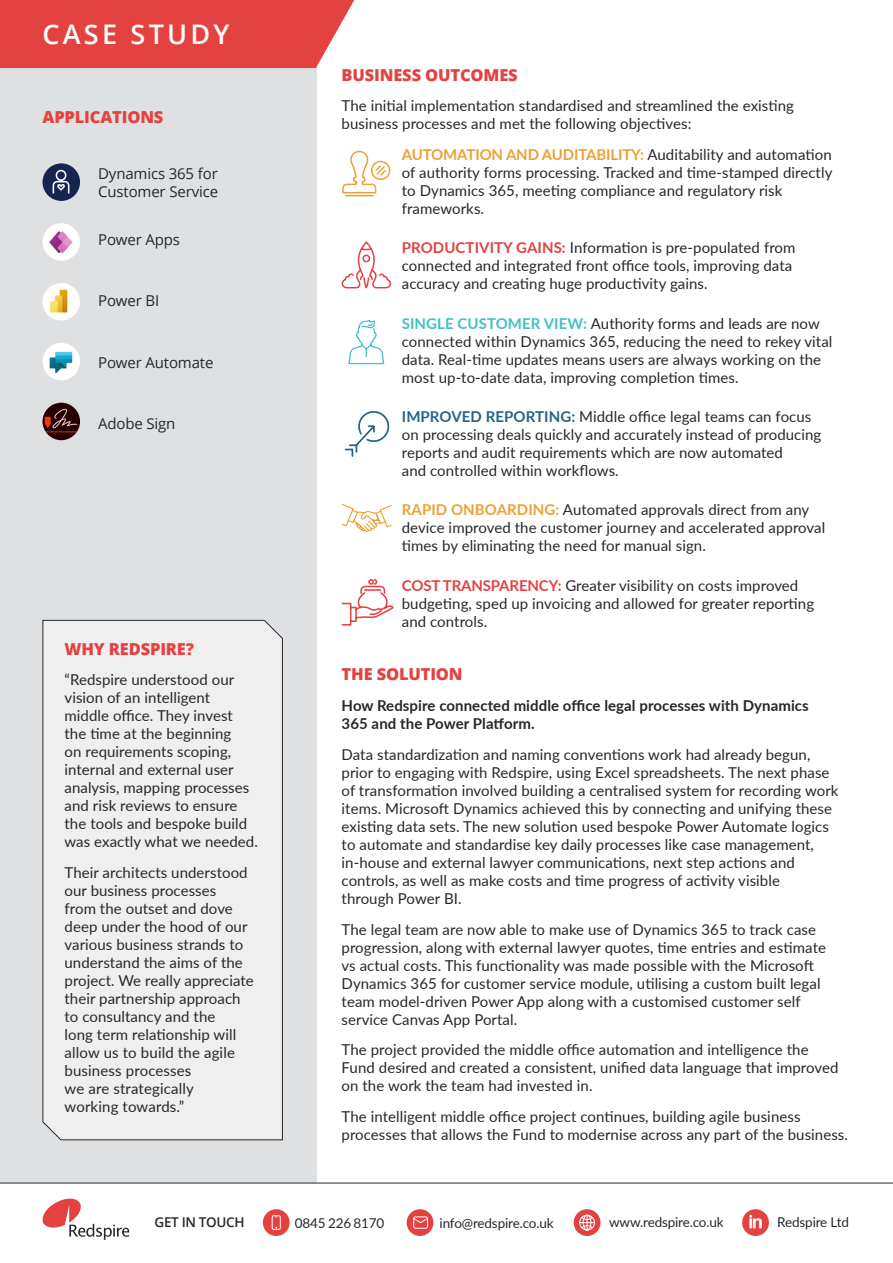
<style>
.page{position:relative;width:893px;height:1263px;background:#fff}
.page>*{position:absolute;margin:0;border:0;box-sizing:border-box;transform-origin:0 0}
.HEADLINE{font:600 27px "Open Sans";letter-spacing:.12em;color:#fff}
.Paragraph_Style_1{font:800 16.5px "Open Sans";letter-spacing:-.01em;color:#e44241}
.HEADLINE-2{font:800 16.5px "Open Sans";letter-spacing:-.01em;color:#e44241}
.Paragraph_Style_1-2{font:15px/18px "Lato";letter-spacing:.005em;color:#24282c}
.Paragraph_Style_1-3{font:700 15px/18px "Lato";letter-spacing:.005em;color:#24282c}
.HEADLINE-3{font:15px/18px "Open Sans";letter-spacing:-.01em;color:#24282c}
.Paragraph_Style_1-4{font:13.5px "Lato";letter-spacing:-.01em;color:#24282c}
.Paragraph_Style_1-5{font:600 13.5px "Open Sans";letter-spacing:-.025em;color:#24282c}
.s1{font-weight:700;color:#eda136}
.s2{font-weight:700;color:#e44241}
.s3{font-weight:700;color:#41c1c2}
.s4{font-weight:700;color:#256487}
</style>
<div class="page">
<div style="left:0;top:24px;width:316px;height:1159px;background:#dfe0e1"></div>
<svg style="left:0;top:1183px;width:893px;height:54px"></svg>
<div style="left:0;top:0;width:354px;height:68px;background:#e44241"></div>
<div style="left:742px;top:1209px;width:27px;height:27px;background:#e44241;border-radius:50%"></div>
<img style="left:43px;top:223px;width:37px;height:38px;border-radius:19px">
<img style="left:43px;top:283px;width:37px;height:38px;border-radius:19px">
<img style="left:43px;top:163px;width:37px;height:38px;border-radius:19px">
<svg style="left:749px;top:1215px;width:13px;height:13px"></svg>
<svg style="left:40px;top:1197px;width:89px;height:43px"></svg>
<div style="left:407px;top:1209px;width:26px;height:27px;background:#e44241;border-radius:50%"></div>
<svg style="left:413px;top:1216px;width:15px;height:13px"></svg>
<div style="left:574px;top:1209px;width:26px;height:27px;background:#e44241;border-radius:50%"></div>
<svg style="left:579px;top:1214px;width:16px;height:17px"></svg>
<div style="left:263px;top:1209px;width:27px;height:27px;background:#e44241;border-radius:50%"></div>
<svg style="left:271px;top:1215px;width:10px;height:15px"></svg>
<div style="left:42px;top:620px;width:241px;height:520px;background:#efeff0"></div>
<svg style="left:341px;top:579px;width:53px;height:47px"></svg>
<svg style="left:342px;top:242px;width:48px;height:47px"></svg>
<svg style="left:348px;top:319px;width:37px;height:46px"></svg>
<svg style="left:345px;top:411px;width:45px;height:46px"></svg>
<svg style="left:341px;top:504px;width:51px;height:28px"></svg>
<svg style="left:342px;top:150px;width:49px;height:47px"></svg>
<img style="left:43px;top:343px;width:37px;height:37px;border-radius:19px">
<img style="left:43px;top:403px;width:37px;height:37px;border-radius:19px">
<p class="HEADLINE" style="left:43px;top:16px;width:189px">CASE STUDY</p>
<p class="HEADLINE-2" style="left:43px;top:105px;width:122px">APPLICATIONS</p>
<p class="HEADLINE-3" style="left:98px;top:164px;width:121px">Dynamics 365 for<br>Customer Service</p>
<p class="HEADLINE-3" style="left:98px;top:230px;width:83px">Power Apps</p>
<p class="HEADLINE-3" style="left:98px;top:291px;width:63px">Power BI</p>
<p class="HEADLINE-3" style="left:98px;top:353px;width:117px">Power Automate</p>
<p class="HEADLINE-3" style="left:98px;top:414px;width:79px">Adobe Sign</p>
<p class="Paragraph_Style_1" style="left:65px;top:636px;width:131px">WHY REDSPIRE?</p>
<p class="Paragraph_Style_1-2" style="left:65px;top:670px;width:195px">“Redspire understood our vision of an intelligent middle office. They invest the time at the beginning<br>on requirements scoping, internal and external user analysis, mapping processes and risk reviews to ensure the tools and bespoke build was exactly what we needed.</p>
<p class="Paragraph_Style_1-2" style="left:65px;top:863px;width:191px">Their architects understood our business processes<br>from the outset and dove deep under the hood of our various business strands to understand the aims of the project. We really appreciate their partnership approach to consultancy and the<br>long term relationship will allow us to build the agile business processes<br>we are strategically<br>working towards.”</p>
<p class="Paragraph_Style_1" style="left:342px;top:62px;width:178px">BUSINESS OUTCOMES</p>
<p class="Paragraph_Style_1-2" style="left:342px;top:96px;width:454px">The initial implementation standardised and streamlined the existing business processes and met the following objectives:</p>
<p class="Paragraph_Style_1-2" style="left:402px;top:145px;width:432px"><span class="s1">AUTOMATION AND AUDITABILITY:</span> Auditability and automation of authority forms processing. Tracked and time-stamped directly to Dynamics 365, meeting compliance and regulatory risk frameworks.</p>
<p class="Paragraph_Style_1-2" style="left:402px;top:238px;width:395px"><span class="s2">PRODUCTIVITY GAINS:</span> Information is pre-populated from connected and integrated front office tools, improving data accuracy and creating huge productivity gains.</p>
<p class="Paragraph_Style_1-2" style="left:402px;top:314px;width:432px"><span class="s3">SINGLE CUSTOMER VIEW:</span> Authority forms and leads are now connected within Dynamics 365, reducing the need to rekey vital data. Real-time updates means users are always working on the most up-to-date data, improving completion times.</p>
<p class="Paragraph_Style_1-2" style="left:402px;top:407px;width:421px"><span class="s4">IMPROVED REPORTING:</span> Middle office legal teams can focus on processing deals quickly and accurately instead of producing reports and audit requirements which are now automated<br>and controlled within workflows.</p>
<p class="Paragraph_Style_1-2" style="left:402px;top:500px;width:425px"><span class="s1">RAPID ONBOARDING:</span> Automated approvals direct from any device improved the customer journey and accelerated approval times by eliminating the need for manual sign.</p>
<p class="Paragraph_Style_1-2" style="left:402px;top:575px;width:414px"><span class="s2">COST TRANSPARENCY:</span> Greater visibility on costs improved budgeting, sped up invoicing and allowed for greater reporting and controls.</p>
<p class="Paragraph_Style_1" style="left:342px;top:662px;width:123px">THE SOLUTION</p>
<p class="Paragraph_Style_1-3" style="left:342px;top:696px;width:469px">How Redspire connected middle office legal processes with Dynamics<br>365 and the Power Platform.</p>
<p class="Paragraph_Style_1-2" style="left:342px;top:745px;width:498px">Data standardization and naming conventions work had already begun, prior to engaging with Redspire, using Excel spreadsheets. The next phase of transformation involved building a centralised system for recording work items. Microsoft Dynamics achieved this by connecting and unifying these existing data sets. The new solution used bespoke Power Automate logics to automate and standardise key daily processes like case management, in-house and external lawyer communications, next step actions and controls, as well as make costs and time progress of activity visible<br>through Power BI.</p>
<p class="Paragraph_Style_1-2" style="left:342px;top:919px;width:486px">The legal team are now able to make use of Dynamics 365 to track case progression, along with external lawyer quotes, time entries and estimate vs actual costs. This functionality was made possible with the Microsoft Dynamics 365 for customer service module, utilising a custom built legal team model-driven Power App along with a customised customer self service Canvas App Portal.</p>
<p class="Paragraph_Style_1-2" style="left:342px;top:1040px;width:498px">The project provided the middle office automation and intelligence the<br>Fund desired and created a consistent, unified data language that improved on the work the team had invested in.</p>
<p class="Paragraph_Style_1-2" style="left:342px;top:1107px;width:508px">The intelligent middle office project continues, building agile business processes that allows the Fund to modernise across any part of the business.</p>
<p class="Paragraph_Style_1-5" style="left:155px;top:1213px;width:91px">GET IN TOUCH</p>
<p class="Paragraph_Style_1-4" style="left:295px;top:1213px;width:91px">0845 226 8170</p>
<p class="Paragraph_Style_1-4" style="left:440px;top:1213px;width:116px">info@redspire.co.uk</p>
<p class="Paragraph_Style_1-4" style="left:609px;top:1212px;width:116px">www.redspire.co.uk</p>
<p class="Paragraph_Style_1-4" style="left:777px;top:1212px;width:73px">Redspire Ltd</p>
</div>
